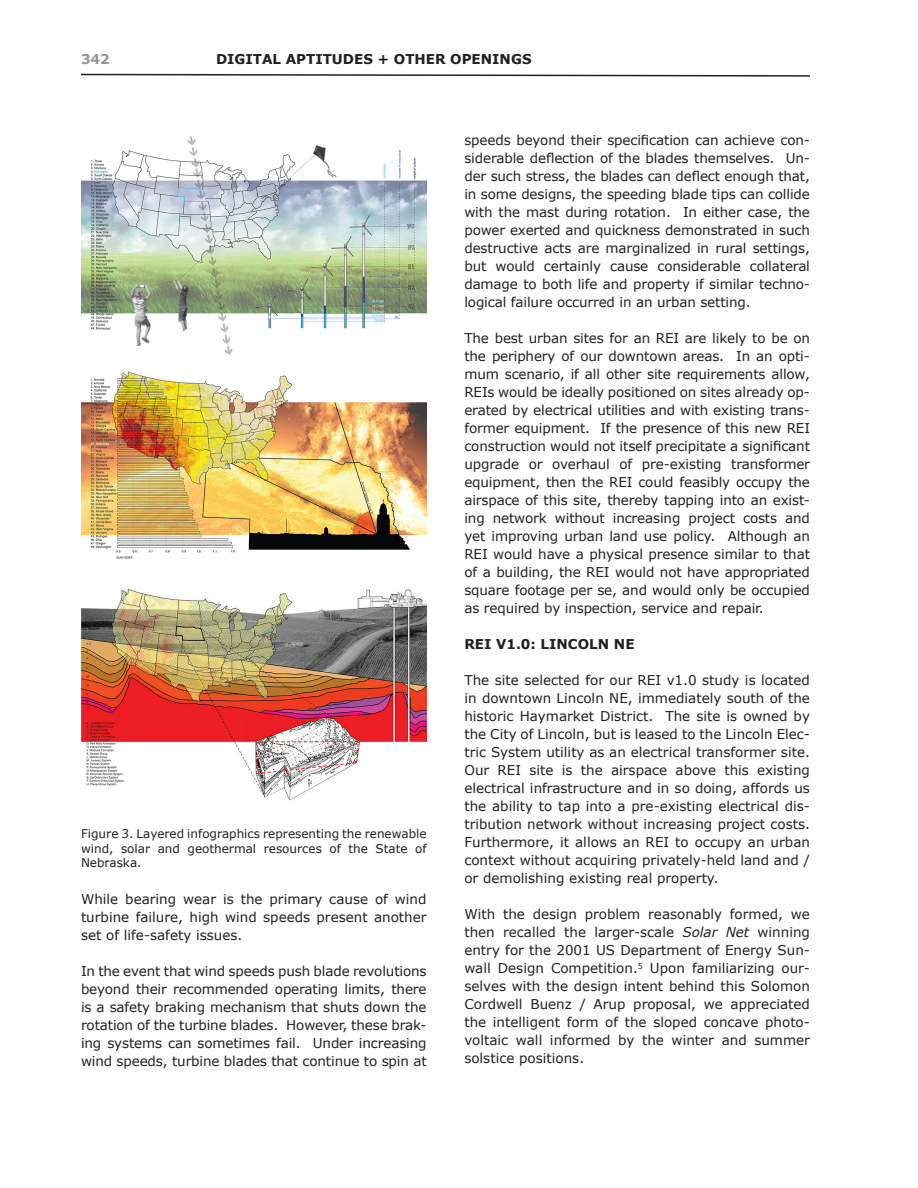
<style>
.page{position:relative;width:918px;height:1188px;background:#fff}
.page>*{position:absolute;margin:0;border:0;box-sizing:border-box;transform-origin:0 0}
.Body_Text{font:13.5px/18px "Verdana";letter-spacing:-.01em;color:#231f20;text-align:justify}
._2_Head{font:700 13.5px "Verdana";color:#231f20}
.t1{font:700 13.5px "Verdana";color:#939598}
.t2{font:12px/14.4px "Verdana";color:#231f20;text-align:justify}
.s1{font-style:italic}
</style>
<div class="page">
<svg style="left:81px;top:73px;width:729px;height:4px"></svg>
<img style="left:81px;top:136px;width:346px;height:665px">
<p class="t1" style="left:81px;top:51px;width:30px">342</p>
<p class="_2_Head" style="left:216px;top:51px;width:317px">DIGITAL APTITUDES + OTHER OPENINGS</p>
<p class="t2" style="left:81px;top:827px;width:347px">Figure 3. Layered infographics representing the renewable wind, solar and geothermal resources of the State of Nebraska.</p>
<p class="Body_Text" style="left:81px;top:890px;width:347px">While bearing wear is the primary cause of wind turbine failure, high wind speeds present another set of life-safety issues.</p>
<p class="Body_Text" style="left:81px;top:962px;width:347px">In the event that wind speeds push blade revolutions beyond their recommended operating limits, there is a safety braking mechanism that shuts down the rotation of the turbine blades. However, these brak&shy;ing systems can sometimes fail. Under increasing wind speeds, turbine blades that continue to spin at</p>
<p class="Body_Text" style="left:464px;top:131px;width:347px">speeds beyond their specification can achieve con&shy;siderable deflection of the blades themselves. Un&shy;der such stress, the blades can deflect enough that, in some designs, the speeding blade tips can collide with the mast during rotation. In either case, the power exerted and quickness demonstrated in such destructive acts are marginalized in rural settings, but would certainly cause considerable collateral damage to both life and property if similar techno&shy;logical failure occurred in an urban setting.</p>
<p class="Body_Text" style="left:464px;top:329px;width:347px">The best urban sites for an REI are likely to be on the periphery of our downtown areas. In an opti&shy;mum scenario, if all other site requirements allow, REIs would be ideally positioned on sites already op&shy;erated by electrical utilities and with existing trans&shy;former equipment. If the presence of this new REI construction would not itself precipitate a significant upgrade or overhaul of pre-existing transformer equipment, then the REI could feasibly occupy the airspace of this site, thereby tapping into an exist&shy;ing network without increasing project costs and yet improving urban land use policy. Although an REI would have a physical presence similar to that of a building, the REI would not have appropriated square footage per se, and would only be occupied as required by inspection, service and repair.</p>
<p class="_2_Head" style="left:464px;top:636px;width:172px">REI V1.0: LINCOLN NE</p>
<p class="Body_Text" style="left:464px;top:671px;width:347px">The site selected for our REI v1.0 study is located in downtown Lincoln NE, immediately south of the historic Haymarket District. The site is owned by the City of Lincoln, but is leased to the Lincoln Elec&shy;tric System utility as an electrical transformer site.<br>Our REI site is the airspace above this existing electrical infrastructure and in so doing, affords us the ability to tap into a pre-existing electrical dis&shy;tribution network without increasing project costs.<br>Furthermore, it allows an REI to occupy an urban context without acquiring privately-held land and / or demolishing existing real property.</p>
<p class="Body_Text" style="left:464px;top:905px;width:347px">With the design problem reasonably formed, we then recalled the larger-scale <span class="s1">Solar Net</span> winning entry for the 2001 US Department of Energy Sun&shy;wall Design Competition.<sup>5</sup> Upon familiarizing our&shy;selves with the design intent behind this Solomon Cordwell Buenz / Arup proposal, we appreciated the intelligent form of the sloped concave photo&shy;voltaic wall informed by the winter and summer solstice positions.</p>
</div>
